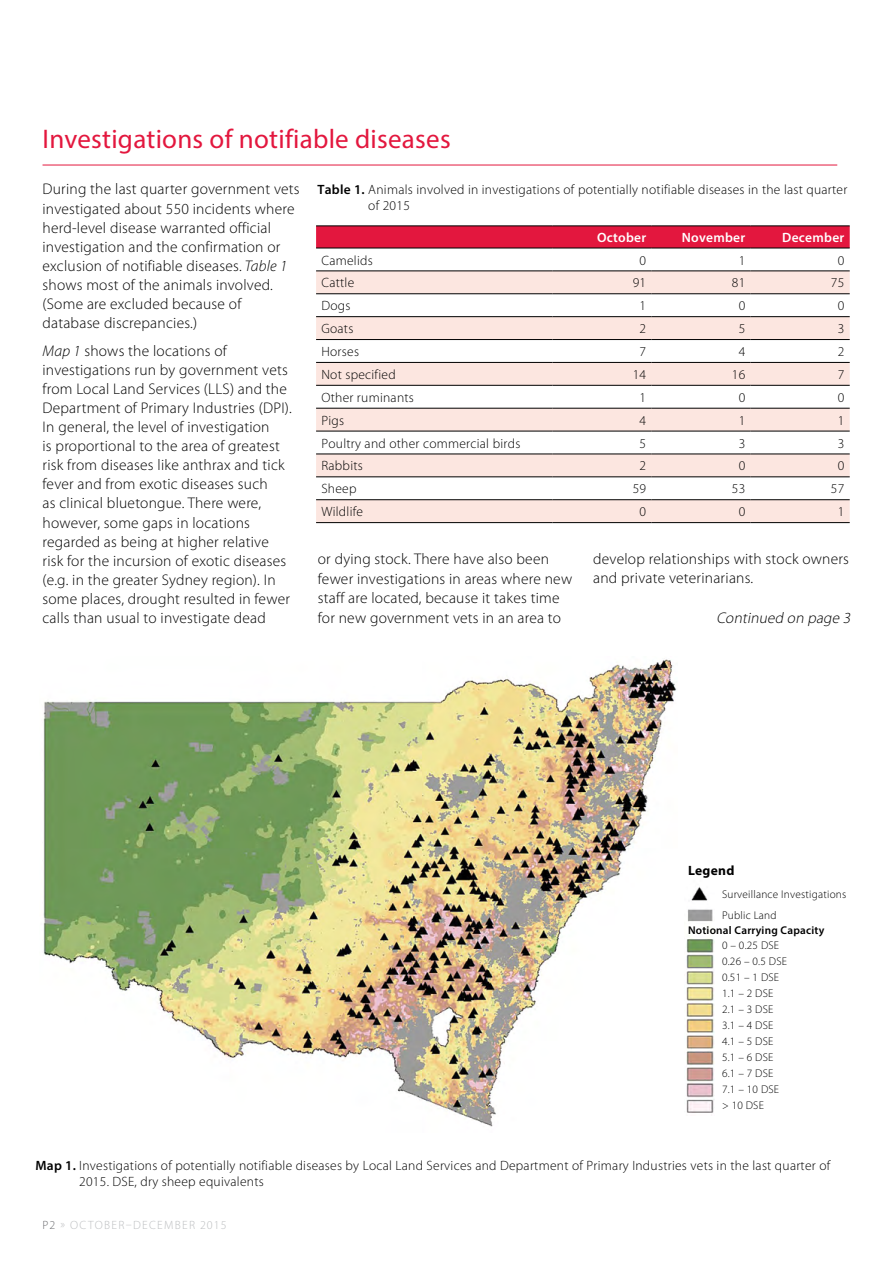
<style>
.page{position:relative;width:893px;height:1263px;background:#fff}
.page>*{position:absolute;margin:0;border:0;box-sizing:border-box;transform-origin:0 0}
.H1{font:27px "Myriad Pro";letter-spacing:.01em;color:#e3173e}
.text{font:300 15.45px/19px "Myriad Pro";letter-spacing:.015em;color:#000}
.t1{font:italic 300 15.45px "Myriad Pro";color:#000}
.t2{font:300 13.5px/16.2px "Myriad Pro";letter-spacing:.02em;color:#000}
.t3{font:600 13.5px "Myriad Pro";letter-spacing:.02em;color:#fff}
.t4{font:700 13.5px "Myriad Pro";letter-spacing:.02em;color:#000}
.t5{font:300 12px "Myriad Pro";letter-spacing:.11em;color:#bcbec0}
.t6{font:300 11.25px/16px "Myriad Pro";letter-spacing:.02em;color:#000}
.t7{font:600 11.25px "Myriad Pro";letter-spacing:.02em;color:#000}
.s1{font-style:italic}
.s2{font-weight:600}
.s3{color:#6d6e71}
</style>
<div class="page">
<img style="left:686px;top:886px;width:28px;height:227px">
<hr style="left:43px;top:165px;width:794px;height:1px;background:#e3173e">
<div style="left:316px;top:227px;width:534px;height:21px;background:#e3173e"></div>
<svg style="left:316px;top:272px;width:534px;height:250px;fill:#fce6e0"></svg>
<hr style="left:316px;top:226px;width:236px;height:1px;background:#000">
<hr style="left:552px;top:226px;width:99px;height:1px;background:#000">
<hr style="left:651px;top:226px;width:100px;height:1px;background:#000">
<hr style="left:751px;top:226px;width:99px;height:1px;background:#000">
<hr style="left:316px;top:248px;width:236px;height:1px;background:#000">
<hr style="left:552px;top:248px;width:99px;height:1px;background:#000">
<hr style="left:651px;top:248px;width:100px;height:1px;background:#000">
<hr style="left:751px;top:248px;width:99px;height:1px;background:#000">
<hr style="left:316px;top:271px;width:236px;height:1px;background:#000">
<hr style="left:552px;top:271px;width:99px;height:1px;background:#000">
<hr style="left:651px;top:271px;width:100px;height:1px;background:#000">
<hr style="left:751px;top:271px;width:99px;height:1px;background:#000">
<hr style="left:316px;top:293px;width:236px;height:1px;background:#000">
<hr style="left:552px;top:293px;width:99px;height:1px;background:#000">
<hr style="left:651px;top:293px;width:100px;height:1px;background:#000">
<hr style="left:751px;top:293px;width:99px;height:1px;background:#000">
<hr style="left:316px;top:316px;width:236px;height:1px;background:#000">
<hr style="left:552px;top:316px;width:99px;height:1px;background:#000">
<hr style="left:651px;top:316px;width:100px;height:1px;background:#000">
<hr style="left:751px;top:316px;width:99px;height:1px;background:#000">
<hr style="left:316px;top:339px;width:236px;height:1px;background:#000">
<hr style="left:552px;top:339px;width:99px;height:1px;background:#000">
<hr style="left:651px;top:339px;width:100px;height:1px;background:#000">
<hr style="left:751px;top:339px;width:99px;height:1px;background:#000">
<hr style="left:316px;top:362px;width:236px;height:1px;background:#000">
<hr style="left:552px;top:362px;width:99px;height:1px;background:#000">
<hr style="left:651px;top:362px;width:100px;height:1px;background:#000">
<hr style="left:751px;top:362px;width:99px;height:1px;background:#000">
<hr style="left:316px;top:385px;width:236px;height:1px;background:#000">
<hr style="left:552px;top:385px;width:99px;height:1px;background:#000">
<hr style="left:651px;top:385px;width:100px;height:1px;background:#000">
<hr style="left:751px;top:385px;width:99px;height:1px;background:#000">
<hr style="left:316px;top:408px;width:236px;height:1px;background:#000">
<hr style="left:552px;top:408px;width:99px;height:1px;background:#000">
<hr style="left:651px;top:408px;width:100px;height:1px;background:#000">
<hr style="left:751px;top:408px;width:99px;height:1px;background:#000">
<hr style="left:316px;top:431px;width:236px;height:1px;background:#000">
<hr style="left:552px;top:431px;width:99px;height:1px;background:#000">
<hr style="left:651px;top:431px;width:100px;height:1px;background:#000">
<hr style="left:751px;top:431px;width:99px;height:1px;background:#000">
<hr style="left:316px;top:454px;width:236px;height:1px;background:#000">
<hr style="left:552px;top:454px;width:99px;height:1px;background:#000">
<hr style="left:651px;top:454px;width:100px;height:1px;background:#000">
<hr style="left:751px;top:454px;width:99px;height:1px;background:#000">
<hr style="left:316px;top:477px;width:236px;height:1px;background:#000">
<hr style="left:552px;top:477px;width:99px;height:1px;background:#000">
<hr style="left:651px;top:477px;width:100px;height:1px;background:#000">
<hr style="left:751px;top:477px;width:99px;height:1px;background:#000">
<hr style="left:316px;top:499px;width:236px;height:1px;background:#000">
<hr style="left:552px;top:499px;width:99px;height:1px;background:#000">
<hr style="left:651px;top:499px;width:100px;height:1px;background:#000">
<hr style="left:751px;top:499px;width:99px;height:1px;background:#000">
<hr style="left:316px;top:522px;width:236px;height:1px;background:#000">
<hr style="left:552px;top:522px;width:99px;height:1px;background:#000">
<hr style="left:651px;top:522px;width:100px;height:1px;background:#000">
<hr style="left:751px;top:522px;width:99px;height:1px;background:#000">
<img style="left:43px;top:659px;width:634px;height:468px">
<h1 class="H1" style="left:43px;top:122px;width:410px">Investigations of notifiable diseases</h1>
<p class="text" style="left:43px;top:180px;width:259px">During the last quarter government vets investigated about 550 incidents where herd-level disease warranted official investigation and the confirmation or exclusion of notifiable diseases. <span class="s1">Table 1 </span>shows most of the animals involved. (Some are excluded because of database discrepancies.)</p>
<p class="text" style="left:43px;top:341px;width:251px"><span class="s1">Map 1</span> shows the locations of investigations run by government vets from Local Land Services (LLS) and the Department of Primary Industries (DPI).<br>In general, the level of investigation<br>is proportional to the area of greatest risk from diseases like anthrax and tick fever and from exotic diseases such<br>as clinical bluetongue. There were, however, some gaps in locations regarded as being at higher relative risk for the incursion of exotic diseases (e.g. in the greater Sydney region). In some places, drought resulted in fewer calls than usual to investigate dead</p>
<p class="t2" style="left:368px;top:181px;width:481px;text-indent:-51px"><span class="s2">Table 1.</span> Animals involved in investigations of potentially notifiable diseases in the last quarter of 2015</p>
<p class="t3" style="left:597px;top:229px;width:51px">October</p>
<p class="t3" style="left:682px;top:229px;width:65px">November</p>
<p class="t3" style="left:782px;top:229px;width:64px">December</p>
<p class="t2" style="left:321px;top:252px;width:53px">Camelids</p>
<p class="t2" style="left:640px;top:252px;width:8px">0</p>
<p class="t2" style="left:739px;top:252px;width:8px">1</p>
<p class="t2" style="left:838px;top:252px;width:8px">0</p>
<p class="t2" style="left:321px;top:275px;width:34px">Cattle</p>
<p class="t2" style="left:633px;top:275px;width:15px">91</p>
<p class="t2" style="left:732px;top:275px;width:15px">81</p>
<p class="t2" style="left:831px;top:275px;width:15px">75</p>
<p class="t2" style="left:321px;top:298px;width:31px">Dogs</p>
<p class="t2" style="left:640px;top:298px;width:8px">1</p>
<p class="t2" style="left:739px;top:298px;width:8px">0</p>
<p class="t2" style="left:838px;top:298px;width:8px">0</p>
<p class="t2" style="left:321px;top:320px;width:34px">Goats</p>
<p class="t2" style="left:640px;top:320px;width:8px">2</p>
<p class="t2" style="left:739px;top:320px;width:8px">5</p>
<p class="t2" style="left:838px;top:320px;width:8px">3</p>
<p class="t2" style="left:321px;top:343px;width:39px">Horses</p>
<p class="t2" style="left:640px;top:343px;width:8px">7</p>
<p class="t2" style="left:739px;top:343px;width:8px">4</p>
<p class="t2" style="left:838px;top:343px;width:8px">2</p>
<p class="t2" style="left:321px;top:366px;width:76px">Not specified</p>
<p class="t2" style="left:633px;top:366px;width:15px">14</p>
<p class="t2" style="left:732px;top:366px;width:15px">16</p>
<p class="t2" style="left:838px;top:366px;width:8px">7</p>
<p class="t2" style="left:321px;top:389px;width:94px">Other ruminants</p>
<p class="t2" style="left:640px;top:389px;width:8px">1</p>
<p class="t2" style="left:739px;top:389px;width:8px">0</p>
<p class="t2" style="left:838px;top:389px;width:8px">0</p>
<p class="t2" style="left:321px;top:412px;width:24px">Pigs</p>
<p class="t2" style="left:640px;top:412px;width:8px">4</p>
<p class="t2" style="left:739px;top:412px;width:8px">1</p>
<p class="t2" style="left:838px;top:412px;width:8px">1</p>
<p class="t2" style="left:321px;top:435px;width:200px">Poultry and other commercial birds</p>
<p class="t2" style="left:640px;top:435px;width:8px">5</p>
<p class="t2" style="left:739px;top:435px;width:8px">3</p>
<p class="t2" style="left:838px;top:435px;width:8px">3</p>
<p class="t2" style="left:321px;top:458px;width:43px">Rabbits</p>
<p class="t2" style="left:640px;top:458px;width:8px">2</p>
<p class="t2" style="left:739px;top:458px;width:8px">0</p>
<p class="t2" style="left:838px;top:458px;width:8px">0</p>
<p class="t2" style="left:321px;top:481px;width:37px">Sheep</p>
<p class="t2" style="left:633px;top:481px;width:15px">59</p>
<p class="t2" style="left:732px;top:481px;width:15px">53</p>
<p class="t2" style="left:831px;top:481px;width:15px">57</p>
<p class="t2" style="left:321px;top:503px;width:43px">Wildlife</p>
<p class="t2" style="left:640px;top:503px;width:8px">0</p>
<p class="t2" style="left:739px;top:503px;width:8px">0</p>
<p class="t2" style="left:838px;top:503px;width:8px">1</p>
<p class="text" style="left:318px;top:549px;width:256px;line-height:19.5px">or dying stock. There have also been fewer investigations in areas where new staff are located, because it takes time for new government vets in an area to</p>
<p class="text" style="left:593px;top:550px;width:257px">develop relationships with stock owners and private veterinarians.</p>
<p class="t1" style="left:716px;top:608px;width:139px">Continued on page 3</p>
<p class="t4" style="left:688px;top:862px;width:48px">Legend</p>
<p class="t6" style="left:722px;top:883px;width:126px;line-height:21.6px">Surveillance Investigations<br>Public Land</p>
<p class="t7" style="left:688px;top:923px;width:138px">Notional Carrying Capacity</p>
<p class="t6" style="left:722px;top:937px;width:67px">0 – 0.25 DSE<br>0.26 – 0.5 DSE<br>0.51 – 1 DSE<br>1.1 – 2 DSE<br>2.1 – 3 DSE<br>3.1 – 4 DSE<br>4.1 – 5 DSE<br>5.1 – 6 DSE<br>6.1 – 7 DSE<br>7.1 – 10 DSE &gt; 10 DSE</p>
<p class="t2" style="left:79px;top:1157px;width:753px;text-indent:-44px"><span class="s2">Map 1.</span> Investigations of potentially notifiable diseases by Local Land Services and Department of Primary Industries vets in the last quarter of<br>2015. DSE, dry sheep equivalents</p>
<p class="t5" style="left:43px;top:1218px;width:186px"><span class="s3">P2</span> » OCTOBER–DECEMBER 2015</p>
</div>
